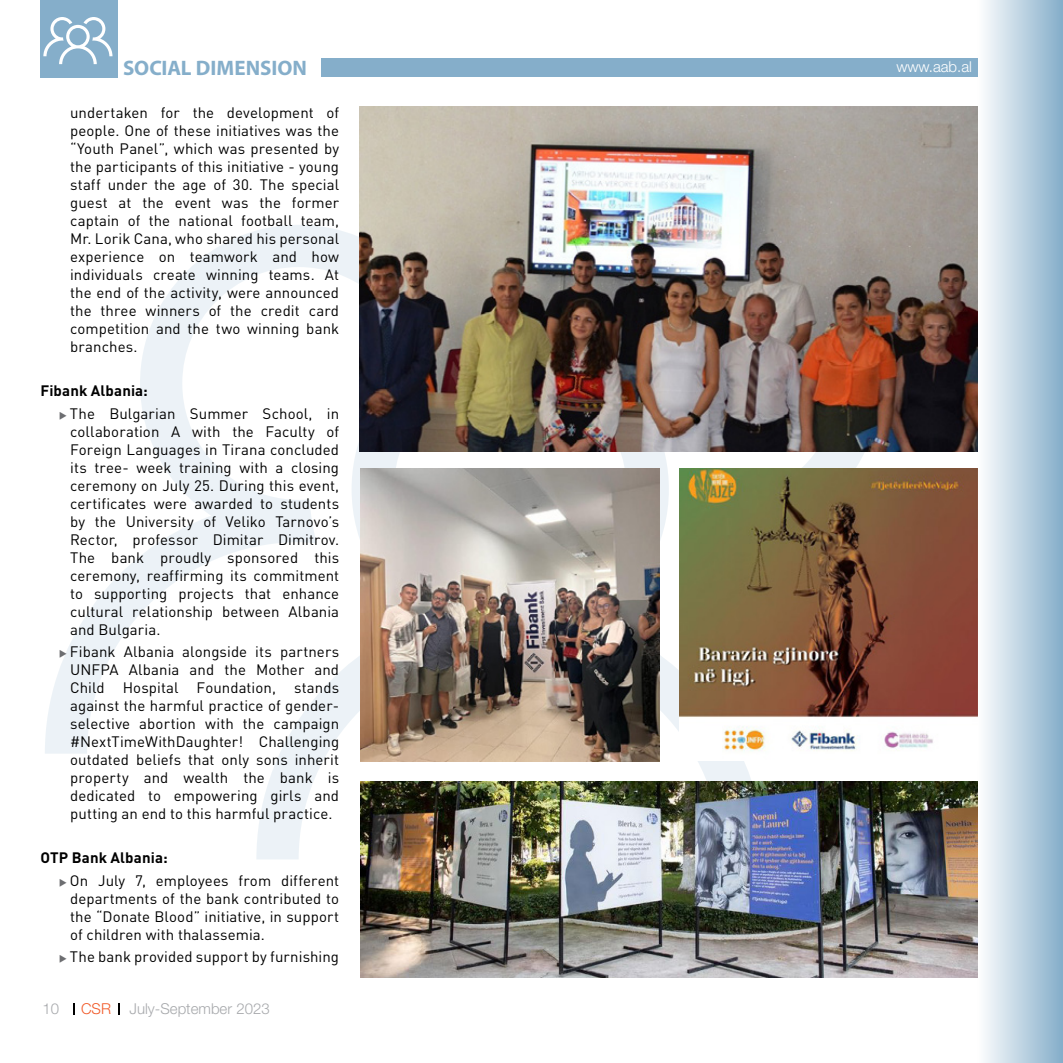
<style>
.page{position:relative;width:1063px;height:1063px;background:#fff}
.page>*{position:absolute;margin:0;border:0;box-sizing:border-box;transform-origin:0 0}
.t1{font:700 21px "Myriad Pro";color:#85aeca}
.t2{font:15px/18px "DIN Pro";letter-spacing:.005em;color:#000;text-align:justify}
.t3{font:300 15px "Helvetica Neue LT Std";color:#a7a9ac}
.t4{font:300 15px "Helvetica Neue LT Std";color:#fff}
.s1{font-weight:700}
.s2{color:#6d6e71}
.s3{color:#f15a29}
</style>
<div class="page">
<div style="left:978px;top:0;width:85px;height:1063px;background:linear-gradient(to right,#fdfefe,#84adc9)"></div>
<svg style="left:256px;top:451px;width:508px;height:408px"></svg>
<svg style="left:585px;top:451px;width:391px;height:303px"></svg>
<svg style="left:45px;top:225px;width:390px;height:529px"></svg>
<div style="left:40px;top:0;width:77px;height:77px;background:#85aeca"></div>
<div style="left:210px;top:58px;width:768px;height:19px;background:#85aeca"></div>
<div style="left:123px;top:55px;width:198px;height:24px;background:#fff"></div>
<img style="left:360px;top:106px;width:618px;height:345px">
<img style="left:361px;top:468px;width:299px;height:293px">
<img style="left:361px;top:782px;width:617px;height:196px">
<img style="left:680px;top:468px;width:298px;height:293px">
<svg style="left:118px;top:1003px;width:2px;height:12px"></svg>
<svg style="left:73px;top:1003px;width:2px;height:12px"></svg>
<svg style="left:43px;top:17px;width:69px;height:47px"></svg>
<h1 class="t1" style="left:123px;top:54px;width:185px">SOCIAL DIMENSION</h1>
<p class="t2" style="left:70px;top:103px;width:271px">undertaken for the development of people. One of these initiatives was the “Youth Panel”, which was presented by the participants of this initiative - young staff under the age of 30. The special guest at the event was the former captain of the national football team, Mr. Lorik Cana, who shared his personal experience on teamwork and how individuals create winning teams. At the end of the activity, were announced the three winners of the credit card competition and the two winning bank branches.</p>
<p class="t2" style="left:57px;top:379px;width:283px;line-height:22.2px;text-indent:-17px"><span class="s1">Fibank Albania:<br></span><span class="s2">▶</span>The Bulgarian Summer School, in</p>
<p class="t2" style="left:70px;top:421px;width:271px">collaboration A with the Faculty of Foreign Languages in Tirana concluded its tree- week training with a closing ceremony on July 25. During this event, certificates were awarded to students by the University of Veliko Tarnovo’s Rector, professor Dimitar Dimitrov.<br>The bank proudly sponsored this ceremony, reaffirming its commitment to supporting projects that enhance cultural relationship between Albania and Bulgaria.</p>
<p class="t2" style="left:70px;top:642px;width:271px;text-indent:-13px"><span class="s2">▶</span>Fibank Albania alongside its partners UNFPA Albania and the Mother and Child Hospital Foundation, stands against the harmful practice of gender&shy;selective abortion with the campaign #NextTimeWithDaughter! Challenging outdated beliefs that only sons inherit property and wealth the bank is dedicated to empowering girls and putting an end to this harmful practice.</p>
<p class="t2" style="left:57px;top:846px;width:283px;line-height:22.2px;text-indent:-17px"><span class="s1">OTP Bank Albania:<br></span><span class="s2">▶</span>On July 7, employees from different</p>
<p class="t2" style="left:70px;top:888px;width:271px">departments of the bank contributed to the “Donate Blood” initiative, in support of children with thalassemia.</p>
<p class="t2" style="left:57px;top:947px;width:283px"><span class="s2">▶</span>The bank provided support by furnishing</p>
<p class="t3" style="left:43px;top:1000px;width:18px">10</p>
<p class="t3" style="left:81px;top:1000px;width:190px"><span class="s3">CSR</span> July-September 2023</p>
<p class="t4" style="left:896px;top:57px;width:77px">www.aab.al</p>
</div>
